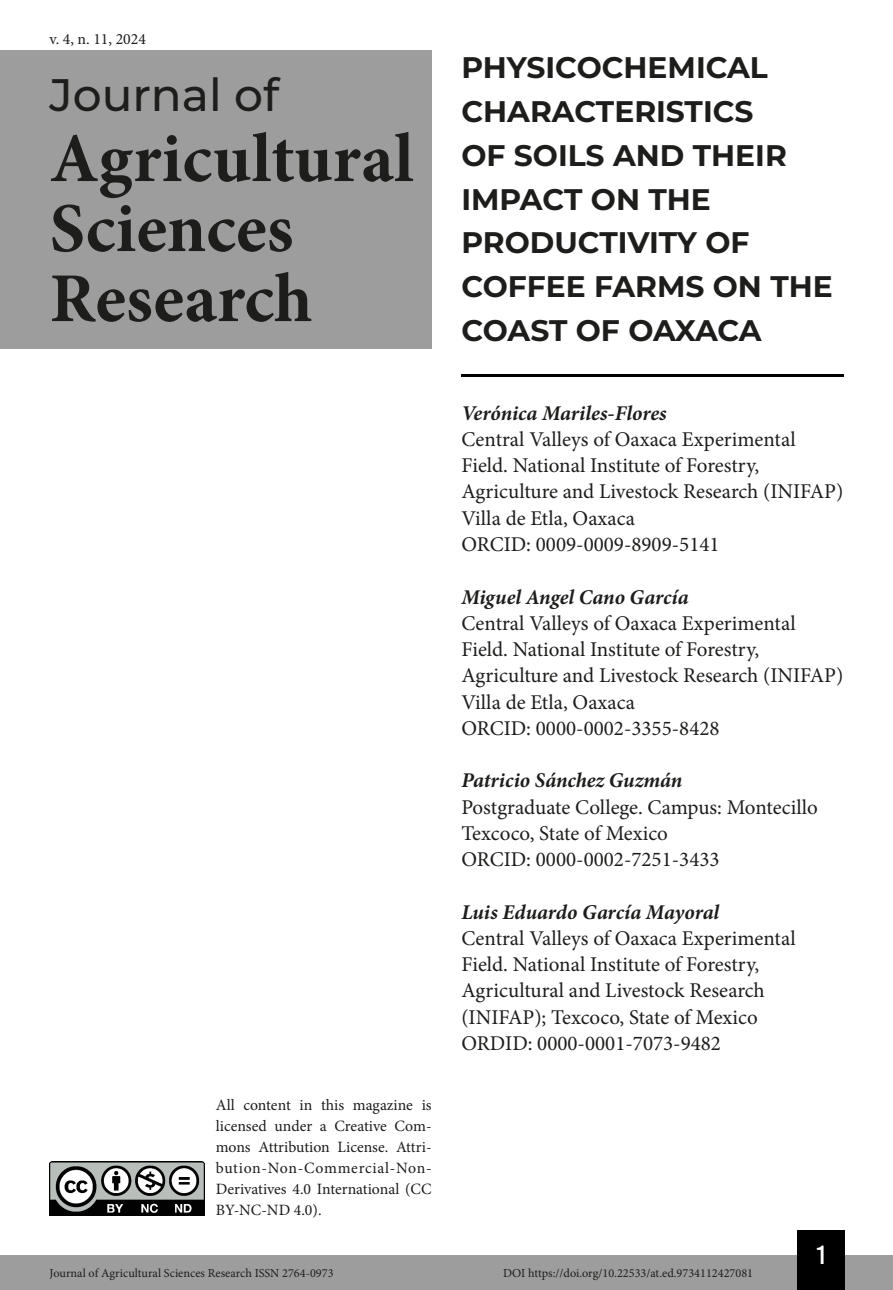
<style>
.page{position:relative;width:893px;height:1290px;background:#fff}
.page>*{position:absolute;margin:0;border:0;box-sizing:border-box;transform-origin:0 0}
.t1{font:700 70px/70px "Minion Pro";color:#1d1d1b}
.t2{font:500 45.5px "Montserrat";color:#1d1d1b}
.Título_Artigo{font:700 29.75px/43.8px "Montserrat";color:#1d1d1b}
.t3{font:26.25px "Bebas Kai";color:#fff}
.Infos_autor{font:21px/26.2px "Minion Pro";color:#1d1d1b}
.Autor{font:italic 700 21px "Minion Pro";letter-spacing:-.005em;color:#1d1d1b}
.t4{font:15.75px/21px "Minion Pro";color:#1d1d1b;text-align:justify}
.t5{font:12.25px "Minion Pro";color:#1d1d1b}
</style>
<div class="page">
<div style="left:0;top:1255px;width:893px;height:35px;background:#9d9d9d"></div>
<div style="left:797px;top:1230px;width:48px;height:60px;background:#000"></div>
<img style="left:50px;top:1161px;width:154px;height:54px">
<div style="left:0;top:50px;width:432px;height:298px;background:#9d9d9d"></div>
<hr style="left:461px;top:375px;width:382px;height:2px;background:#000">
<p class="t4" style="left:50px;top:28px;width:98px">v. 4, n. 11, 2024</p>
<h2 class="t2" style="left:50px;top:63px;width:231px">Journal of</h2>
<h1 class="t1" style="left:50px;top:123px;width:366px">Agricultural<br>Sciences<br>Research</h1>
<p class="t4" style="left:216px;top:1095px;width:217px">All content in this magazine is licensed under a Creative Com&shy;mons Attribution License. Attri&shy;bution-Non-Commercial-Non-Derivatives 4.0 International (CC BY-NC-ND 4.0).</p>
<p class="Título_Artigo" style="left:461px;top:44px;width:373px">PHYSICOCHEMICAL<br>CHARACTERISTICS<br>OF SOILS AND THEIR<br>IMPACT ON THE<br>PRODUCTIVITY OF<br>COFFEE FARMS ON THE<br>COAST OF OAXACA</p>
<p class="Autor" style="left:461px;top:398px;width:207px">Verónica Mariles-Flores</p>
<p class="Infos_autor" style="left:461px;top:426px;width:383px">Central Valleys of Oaxaca Experimental<br>Field. National Institute of Forestry,<br>Agriculture and Livestock Research (INIFAP)</p>
<p class="Infos_autor" style="left:461px;top:505px;width:175px">Villa de Etla, Oaxaca</p>
<p class="Infos_autor" style="left:461px;top:531px;width:260px">ORCID: 0009-0009-8909-5141</p>
<p class="Autor" style="left:461px;top:582px;width:229px">Miguel Angel Cano García</p>
<p class="Infos_autor" style="left:461px;top:610px;width:383px">Central Valleys of Oaxaca Experimental<br>Field. National Institute of Forestry,<br>Agriculture and Livestock Research (INIFAP)</p>
<p class="Infos_autor" style="left:461px;top:689px;width:175px">Villa de Etla, Oaxaca</p>
<p class="Infos_autor" style="left:461px;top:715px;width:260px">ORCID: 0000-0002-3355-8428</p>
<p class="Autor" style="left:461px;top:765px;width:222px">Patricio Sánchez Guzmán</p>
<p class="Infos_autor" style="left:461px;top:794px;width:358px">Postgraduate College. Campus: Montecillo</p>
<p class="Infos_autor" style="left:461px;top:820px;width:208px">Texcoco, State of Mexico</p>
<p class="Infos_autor" style="left:461px;top:846px;width:260px">ORCID: 0000-0002-7251-3433</p>
<p class="Autor" style="left:461px;top:897px;width:259px">Luis Eduardo García Mayoral</p>
<p class="Infos_autor" style="left:461px;top:925px;width:336px">Central Valleys of Oaxaca Experimental Field. National Institute of Forestry, Agricultural and Livestock Research (INIFAP); Texcoco, State of Mexico</p>
<p class="Infos_autor" style="left:461px;top:1030px;width:261px">ORDID: 0000-0001-7073-9482</p>
<p class="t3" style="left:817px;top:1241px;width:10px">1</p>
<p class="t5" style="left:50px;top:1265px;width:285px">Journal of Agricultural Sciences Research ISSN 2764-0973</p>
<p class="t5" style="left:503px;top:1265px;width:252px">DOI https://doi.org/10.22533/at.ed.9734112427081</p>
</div>
